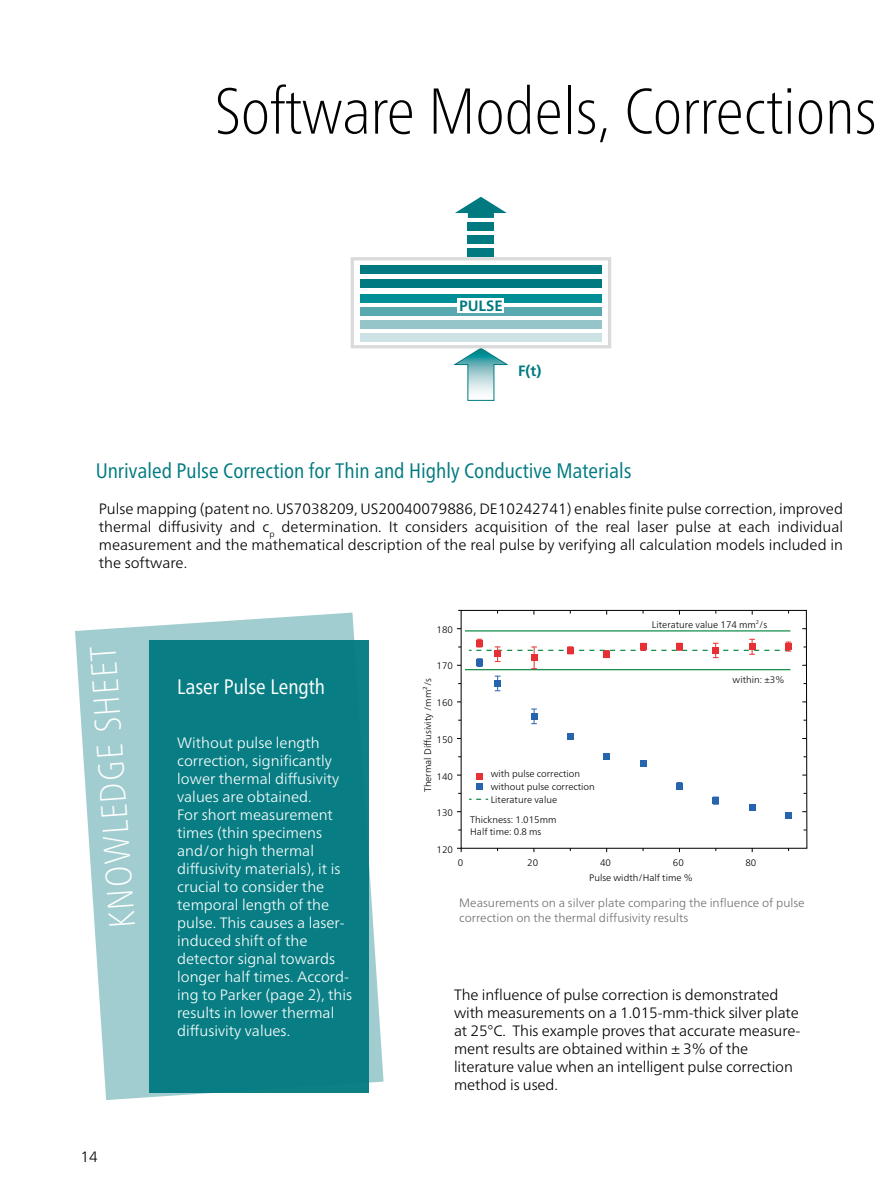
<style>
.page{position:relative;width:893px;height:1191px;background:#fff}
.page>*{position:absolute;margin:0;border:0;box-sizing:border-box;transform-origin:0 0}
.t1{font:100 condensed 64.65px "Frutiger Neue LTW1 G";color:#000}
.t2{font:100 condensed 36.6px "Frutiger Neue LTW1 G";color:#fff}
.t3{font:condensed 21px "Frutiger Neue LTW1 G";color:#007a80}
.t4{font:condensed 21px "Frutiger Neue LTW1 G";color:#fff}
.t5{font:300 15px/18px "Frutiger Neue LTW1 G";letter-spacing:-.01em;color:#000;text-align:justify}
.t6{font:300 15px/18px "Frutiger Neue LTW1 G";color:#fff}
.t7{font:700 15px "Frutiger Neue LTW1 G";color:#007a80}
.t8{font:700 15px "Frutiger LT Pro";color:#007a80}
.t9{font:700 13.8px "Frutiger LT Pro";color:#000}
.t10{font:300 13.8px "Frutiger LT Pro";color:#000}
.t11{font:300 12px/14.4px "Frutiger Neue LTW1 G";color:#706f6f}
.t12{font:300 9.45px/13px "Frutiger Neue LTW1 G";color:#000}
.s1{font-weight:700}
.s2{font-weight:300}
</style>
<div class="page">
<div style="left:468px;top:236px;width:26px;height:8px;background:#007a80"></div>
<div style="left:468px;top:223px;width:26px;height:8px;background:#007a80"></div>
<svg style="left:455px;top:197px;width:52px;height:21px"></svg>
<div style="left:468px;top:249px;width:26px;height:8px;background:#007a80"></div>
<svg style="left:351px;top:257px;width:260px;height:144px"></svg>
<div style="left:458px;top:298px;width:46px;height:15px;background:#fff"></div>
<svg style="left:460px;top:609px;width:348px;height:240px"></svg>
<hr style="left:465px;top:630px;width:325px;height:1px;background:#00843b">
<hr style="left:465px;top:669px;width:325px;height:1px;background:#00843b">
<svg style="left:469px;top:798px;width:19px;height:2px"></svg>
<svg style="left:457px;top:847px;width:5px;height:4px"></svg>
<div style="left:785px;top:644px;width:7px;height:6px;background:#e73033"></div>
<svg style="left:476px;top:773px;width:6px;height:16px"></svg>
<div style="left:567px;top:733px;width:6px;height:7px;background:#2664ae"></div>
<svg style="left:603px;top:753px;width:6px;height:6px"></svg>
<svg style="left:640px;top:761px;width:6px;height:6px"></svg>
<div style="left:749px;top:804px;width:6px;height:7px;background:#2664ae"></div>
<svg style="left:785px;top:812px;width:6px;height:6px"></svg>
<svg style="left:495px;top:676px;width:6px;height:15px"></svg>
<svg style="left:531px;top:709px;width:6px;height:15px"></svg>
<svg style="left:469px;top:639px;width:322px;height:30px"></svg>
<svg style="left:676px;top:782px;width:6px;height:8px"></svg>
<svg style="left:713px;top:797px;width:6px;height:8px"></svg>
<svg style="left:75px;top:612px;width:309px;height:488px;fill:#a1cdd0"></svg>
<div style="left:149px;top:640px;width:220px;height:452px;background:#087e84"></div>
<h1 class="t1" style="left:215px;top:64px;width:664px">Software Models, Corrections</h1>
<p class="t7" style="left:459px;top:297px;width:45px">PULSE</p>
<p class="t8" style="left:518px;top:362px;width:25px">F(t)</p>
<h3 class="t3" style="left:96px;top:455px;width:537px">Unrivaled Pulse Correction for Thin and Highly Conductive Materials</h3>
<p class="t5" style="left:99px;top:499px;width:746px">Pulse mapping (patent no. US7038209, US20040079886, DE10242741) enables finite pulse correction, improved thermal diffusivity and c<sub>p</sub> determination. It considers acquisition of the real laser pulse at each individual measurement and the mathematical description of the real pulse by verifying all calculation models included in the software.</p>
<p class="t10" style="left:318px;top:500px;width:89px"><span class="s1">Pulse</span> (Impuls)</p>
<p class="t9" style="left:793px;top:500px;width:102px">Radiation <span class="s2">(Inter</span></p>
<h2 class="t2" style="left:96px;top:930px;width:285px;rotate:-94deg">KNOWLEDGE SHEET</h2>
<h3 class="t4" style="left:177px;top:671px;width:149px">Laser Pulse Length</h3>
<p class="t6" style="left:177px;top:733px;width:176px">Without pulse length correction, significantly lower thermal diffusivity values are obtained.<br>For short measurement times (thin specimens and/or high thermal diffusivity materials), it is crucial to consider the temporal length of the pulse. This causes a laser&shy;induced shift of the detector signal towards longer half times. Accord&shy;ing to Parker (page 2), this results in lower thermal diffusivity values.</p>
<p class="t5" style="left:81px;top:1147px;width:19px">14</p>
<p class="t12" style="left:437px;top:623px;width:18px">180</p>
<p class="t12" style="left:437px;top:659px;width:18px">170</p>
<p class="t12" style="left:437px;top:696px;width:18px">160</p>
<p class="t12" style="left:437px;top:733px;width:18px">150</p>
<p class="t12" style="left:437px;top:770px;width:18px">140</p>
<p class="t12" style="left:437px;top:806px;width:18px">130</p>
<p class="t12" style="left:437px;top:843px;width:18px">120</p>
<p class="t12" style="left:421px;top:792px;width:115px;rotate:-90deg">Thermal Di usivity /mm²/s</p>
<p class="t12" style="left:491px;top:766px;width:106px">with pulse correction without pulse correction<br>Literature value</p>
<p class="t12" style="left:470px;top:814px;width:88px;line-height:11.4px">Thickness: 1.015mm<br>Half time: 0.8 ms</p>
<p class="t12" style="left:652px;top:617px;width:117px">Literature value 174 mm<sup>2</sup>/s</p>
<p class="t12" style="left:733px;top:673px;width:53px">within: ±3%</p>
<p class="t12" style="left:458px;top:856px;width:7px">0</p>
<p class="t12" style="left:527px;top:856px;width:12px">20</p>
<p class="t12" style="left:600px;top:856px;width:12px">40</p>
<p class="t12" style="left:673px;top:856px;width:12px">60</p>
<p class="t12" style="left:745px;top:856px;width:12px">80</p>
<p class="t12" style="left:589px;top:871px;width:105px">Pulse width/Half time %</p>
<p class="t11" style="left:459px;top:896px;width:347px">Measurements on a silver plate comparing the influence of pulse correction on the thermal diffusivity results</p>
<p class="t5" style="left:454px;top:985px;width:348px;text-align:left">The influence of pulse correction is demonstrated with measurements on a 1.015-mm-thick silver plate at 25°C. This example proves that accurate measure&shy;ment results are obtained within ± 3% of the literature value when an intelligent pulse correction method is used.</p>
</div>
